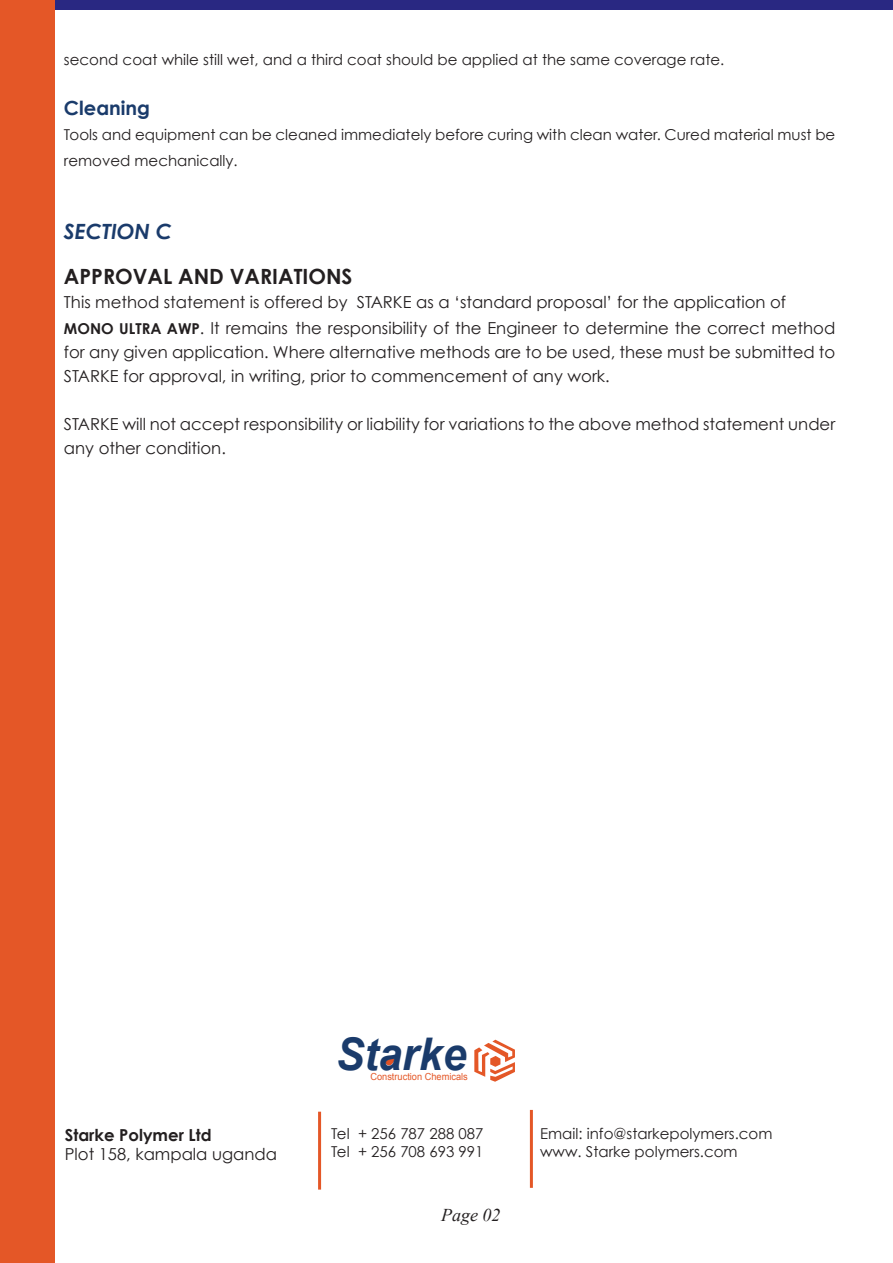
<style>
.page{position:relative;width:893px;height:1263px;background:#fff}
.page>*{position:absolute;margin:0;border:0;box-sizing:border-box;transform-origin:0 0}
.t1{font:italic 700 45px "Arial";color:#1a3b6b;scale:.95 1}
.t2{font:700 21px "Century Gothic";color:#231f20}
.t3{font:italic 700 21px "Century Gothic";color:#1a3b6b}
.t4{font:700 19.5px "Century Gothic";color:#1a3b6b}
.t5{font:italic 18px "Times New Roman";color:#231f20}
.t6{font:16.5px/24px "Century Gothic";color:#231f20}
.t7{font:700 16.5px "Century Gothic";color:#231f20}
.t8{font:15px/18px "Century Gothic";color:#231f20}
.t9{font:9.75px "Arial";color:#e45727;scale:.95 1}
.s1{font-weight:700;font-size:15px}
</style>
<div class="page">
<div style="left:0;top:0;width:893px;height:9px;background:#292882"></div>
<div style="left:1px;top:0;width:54px;height:1263px;background:#e45727"></div>
<hr style="left:318px;top:1112px;width:3px;height:77px;background:#e45727">
<hr style="left:530px;top:1110px;width:3px;height:78px;background:#e45727">
<svg style="left:385px;top:1058px;width:10px;height:8px"></svg>
<svg style="left:474px;top:1040px;width:41px;height:42px"></svg>
<p class="t8" style="left:64px;top:51px;width:662px">second coat while still wet, and a third coat should be applied at the same coverage rate.</p>
<p class="t4" style="left:64px;top:95px;width:88px">Cleaning</p>
<p class="t8" style="left:64px;top:122px;width:773px;line-height:25.5px">Tools and equipment can be cleaned immediately before curing with clean water. Cured material must be removed mechanically.</p>
<p class="t3" style="left:64px;top:218px;width:110px">SECTION C</p>
<p class="t2" style="left:64px;top:263px;width:290px">APPROVAL AND VARIATIONS</p>
<p class="t6" style="left:64px;top:289px;width:773px;line-height:25.5px">This method statement is offered by STARKE as a ‘standard proposal’ for the application of<br><span class="s1">MONO ULTRA AWP</span>. It remains the responsibility of the Engineer to determine the correct method</p>
<p class="t6" style="left:64px;top:340px;width:773px">for any given application. Where alternative methods are to be used, these must be submitted to<br>STARKE for approval, in writing, prior to commencement of any work.</p>
<p class="t6" style="left:64px;top:412px;width:773px">STARKE will not accept responsibility or liability for variations to the above method statement under any other condition.</p>
<p class="t7" style="left:65px;top:1124px;width:148px">Starke Polymer Ltd</p>
<p class="t6" style="left:65px;top:1142px;width:214px">Plot 158, kampala uganda</p>
<h1 class="t1" style="left:336px;top:1024px;width:139px">Starke</h1>
<p class="t9" style="left:370px;top:1070px;width:104px">Construction Chemicals</p>
<p class="t8" style="left:331px;top:1125px;width:154px">Tel + 256 787 288 087<br>Tel + 256 708 693 991</p>
<p class="t5" style="left:441px;top:1203px;width:61px">Page 02</p>
<p class="t8" style="left:540px;top:1125px;width:234px">Email: info@starkepolymers.com www. Starke polymers.com</p>
</div>
